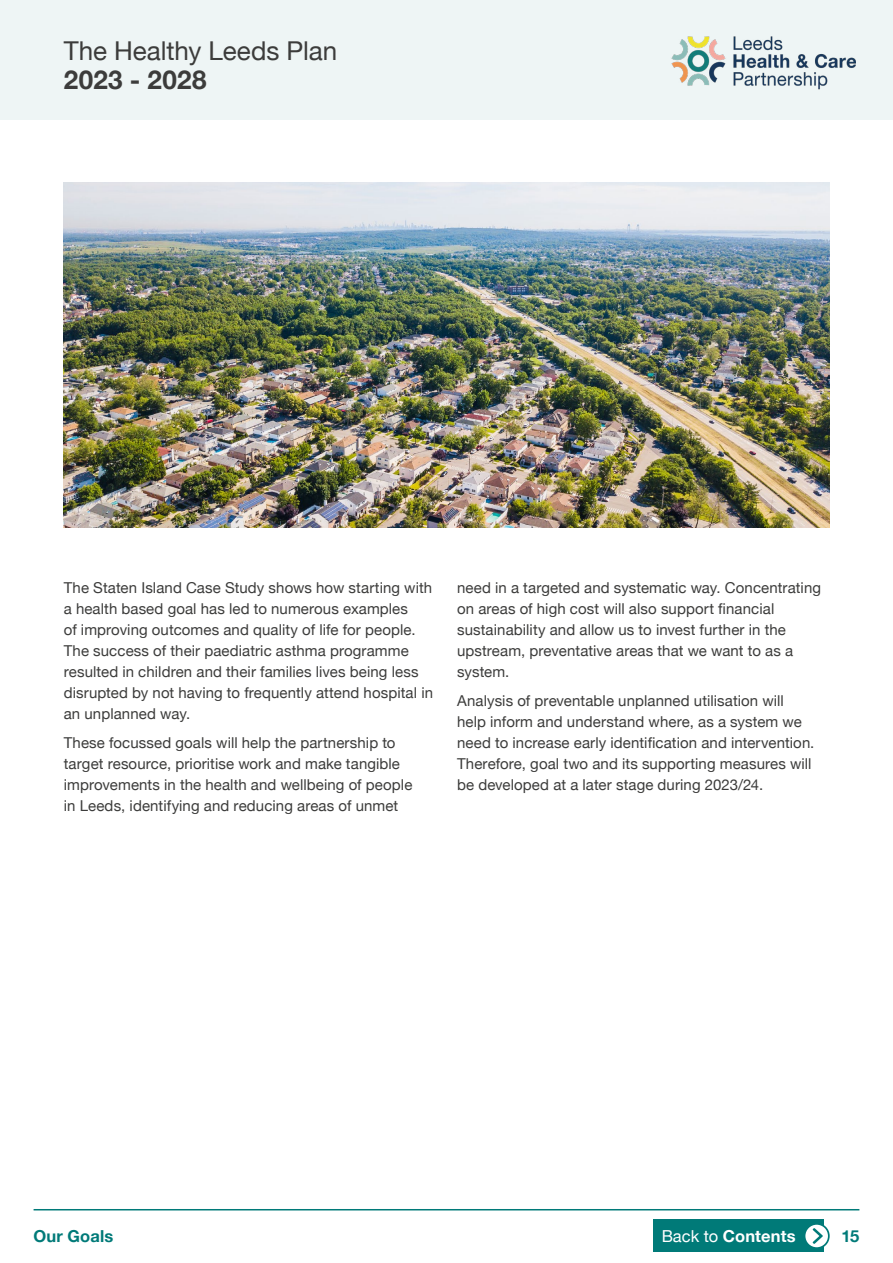
<style>
.page{position:relative;width:893px;height:1263px;background:#fff}
.page>*{position:absolute;margin:0;border:0;box-sizing:border-box;transform-origin:0 0}
.t1{font:25.95px "Helvetica Neue";letter-spacing:-.005em;color:#3c3c3b}
.t2{font:700 25.95px "Helvetica Neue";letter-spacing:.015em;color:#3c3c3b}
.t3{font:700 16.5px "Helvetica Neue";letter-spacing:.005em;color:#fff}
.t4{font:700 16.5px "Helvetica Neue";letter-spacing:.01em;color:#007a78}
.t5{font:15px/21px "Helvetica Neue";letter-spacing:.005em;color:#3c3c3b}
.s1{font-weight:400}
</style>
<div class="page">
<div style="left:0;top:0;width:893px;height:120px;background:#eef5f5"></div>
<img style="left:671px;top:36px;width:185px;height:54px">
<img style="left:64px;top:182px;width:766px;height:345px">
<hr style="left:34px;top:1209px;width:825px;height:1px;background:#007a78">
<div style="left:653px;top:1219px;width:171px;height:33px;background:#007a78"></div>
<svg style="left:804px;top:1224px;width:25px;height:24px"></svg>
<div style="left:804px;top:1223px;width:26px;height:26px;border:2px solid #007a78;border-radius:50%"></div>
<svg style="left:813px;top:1228px;width:10px;height:16px"></svg>
<h1 class="t1" style="left:64px;top:33px;width:275px">The Healthy Leeds Plan</h1>
<h1 class="t2" style="left:64px;top:60px;width:144px">2023 - 2028</h1>
<p class="t5" style="left:64px;top:578px;width:371px">The Staten Island Case Study shows how starting with a health based goal has led to numerous examples<br>of improving outcomes and quality of life for people.<br>The success of their paediatric asthma programme resulted in children and their families lives being less disrupted by not having to frequently attend hospital in an unplanned way.</p>
<p class="t5" style="left:64px;top:733px;width:350px">These focussed goals will help the partnership to target resource, prioritise work and make tangible improvements in the health and wellbeing of people in Leeds, identifying and reducing areas of unmet</p>
<p class="t5" style="left:457px;top:578px;width:365px">need in a targeted and systematic way. Concentrating on areas of high cost will also support financial sustainability and allow us to invest further in the upstream, preventative areas that we want to as a system.</p>
<p class="t5" style="left:457px;top:691px;width:359px">Analysis of preventable unplanned utilisation will help inform and understand where, as a system we need to increase early identification and intervention.<br>Therefore, goal two and its supporting measures will be developed at a later stage during 2023/24.</p>
<p class="t4" style="left:34px;top:1223px;width:81px">Our Goals</p>
<p class="t3" style="left:662px;top:1223px;width:136px"><span class="s1">Back to</span> Contents</p>
<p class="t4" style="left:842px;top:1223px;width:19px">15</p>
</div>
